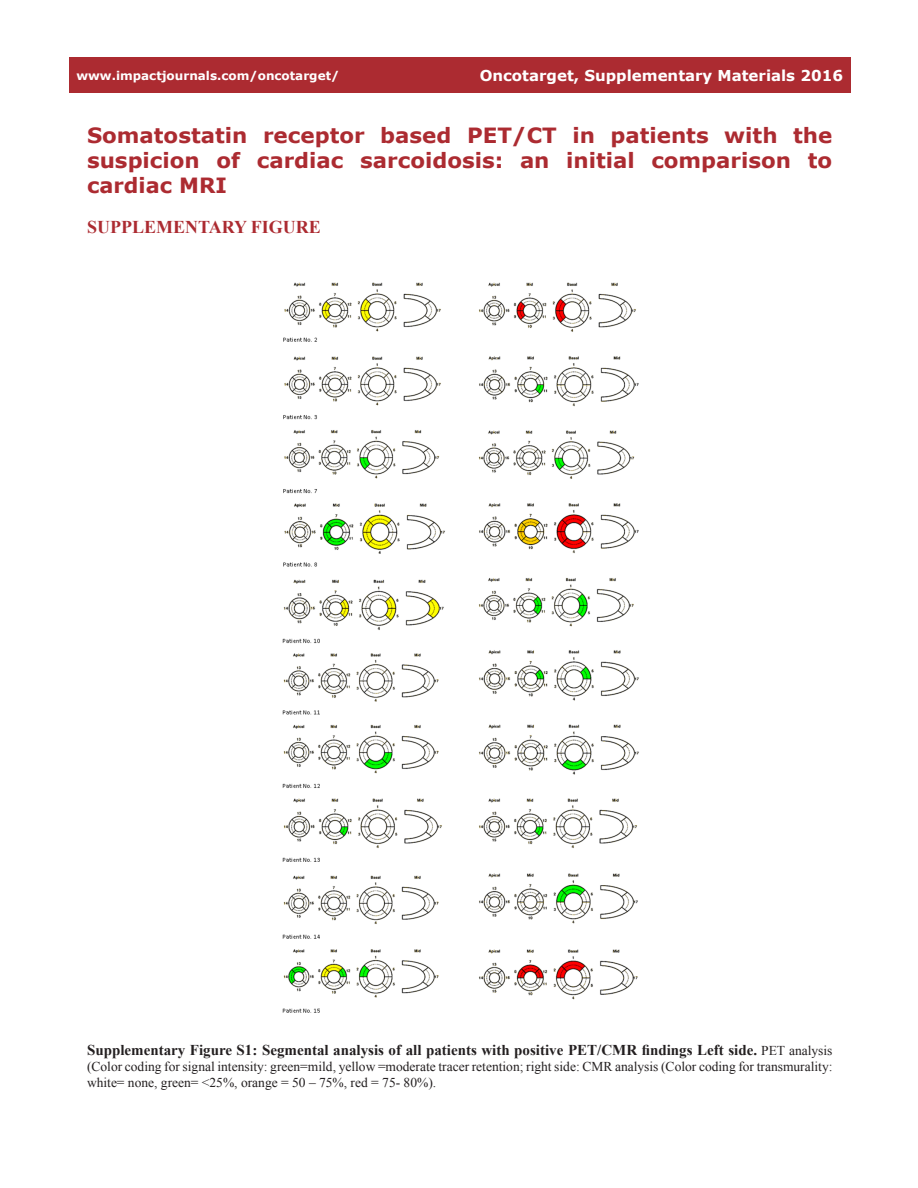
<style>
.page{position:relative;width:918px;height:1188px;background:#fff}
.page>*{position:absolute;margin:0;border:0;box-sizing:border-box;transform-origin:0 0}
.t1{font:700 21px/25.2px "Verdana";color:#ac2b31;text-align:justify}
.Heading{font:700 18px "Times New Roman";color:#ac2b31}
.figuretext{font:700 15px "Times New Roman";color:#231f20}
.t2{font:700 15px "Verdana";color:#fff}
.figuretext-2{font:13.5px/16.2px "Times New Roman";color:#231f20}
.t3{font:700 12px "Verdana";color:#fff}
.s1{font-weight:400;font-size:13.5px}
</style>
<div class="page">
<div style="left:69px;top:57px;width:781px;height:36px;background:#ac2b31"></div>
<img style="left:282px;top:282px;width:357px;height:731px">
<p class="t3" style="left:76px;top:67px;width:264px">www.impactjournals.com/oncotarget/</p>
<p class="t2" style="left:480px;top:65px;width:365px">Oncotarget, Supplementary Materials 2016</p>
<p class="t1" style="left:87px;top:122px;width:747px">Somatostatin receptor based PET/CT in patients with the suspicion of cardiac sarcoidosis: an initial comparison to cardiac MRI</p>
<p class="Heading" style="left:87px;top:214px;width:235px">SUPPLEMENTARY FIGURE</p>
<p class="figuretext" style="left:87px;top:1039px;width:747px">Supplementary Figure S1: Segmental analysis of all patients with positive PET/CMR findings Left side. <span class="s1">PET analysis</span></p>
<p class="figuretext-2" style="left:87px;top:1058px;width:747px">(Color coding for signal intensity: green=mild, yellow =moderate tracer retention; right side: CMR analysis (Color coding for transmurality: white= none, green= &lt;25%, orange = 50 – 75%, red = 75- 80%).</p>
</div>
